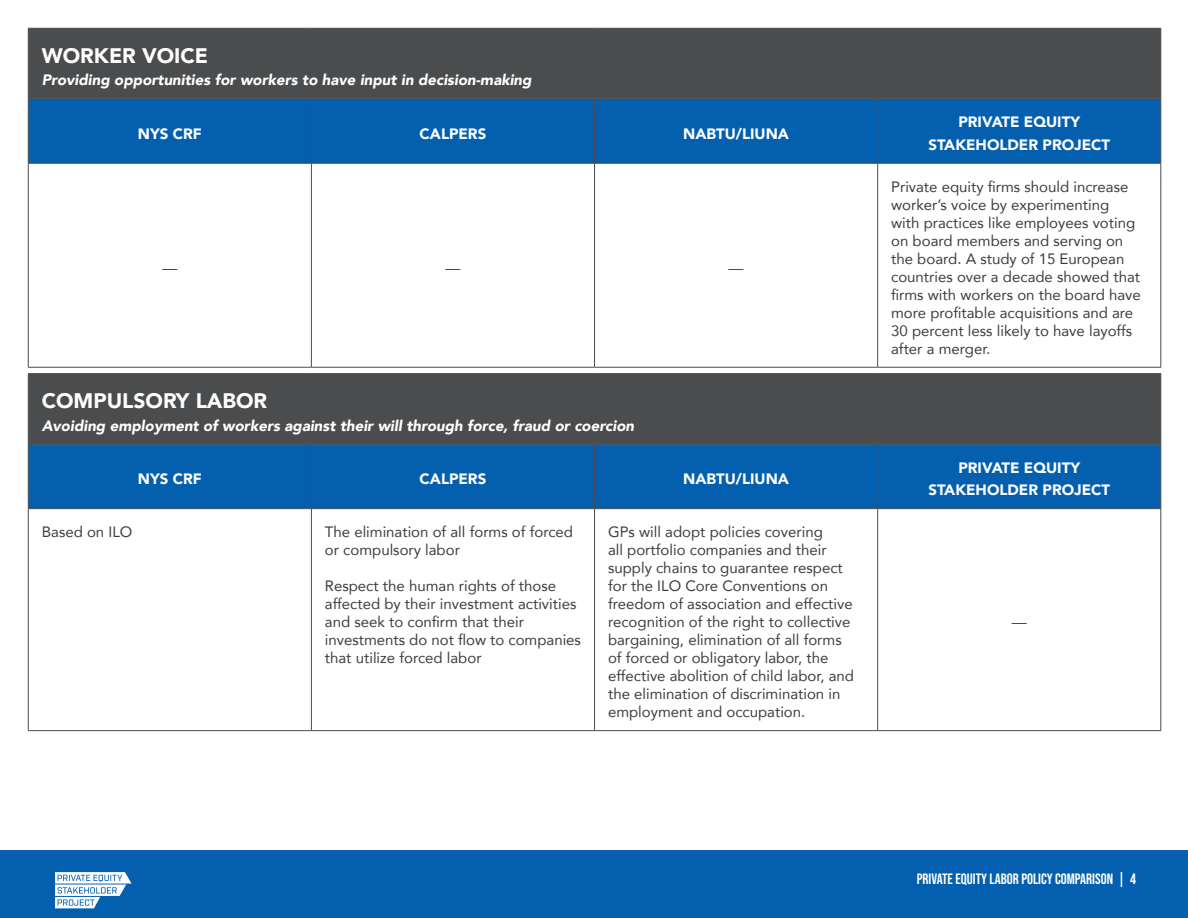
<style>
.page{position:relative;width:1188px;height:918px;background:#fff}
.page>*{position:absolute;margin:0;border:0;box-sizing:border-box;transform-origin:0 0}
.Report_Body{font:900 21px "Avenir";color:#fff}
.Report_Body-2{font:15px/18px "Avenir";color:#3e3e3f}
.Report_Body-3{font:italic 900 15px "Avenir";color:#fff}
.Report_Body-4{font:900 15px "Avenir";color:#fff}
.t1{font:15px "Bebas Neue";color:#fff}
</style>
<div class="page">
<div style="left:0;top:850px;width:1188px;height:68px;background:#0460af"></div>
<svg style="left:55px;top:872px;width:77px;height:36px"></svg>
<div style="left:29px;top:29px;width:1132px;height:70px;background:#4b4c4d"></div>
<div style="left:29px;top:100px;width:1132px;height:63px;background:#0460af"></div>
<hr style="left:28px;top:28px;width:283px;height:1px;background:#4b4c4d">
<hr style="left:28px;top:28px;width:1px;height:71px;background:#4b4c4d">
<hr style="left:311px;top:28px;width:284px;height:1px;background:#4b4c4d">
<hr style="left:595px;top:28px;width:283px;height:1px;background:#4b4c4d">
<hr style="left:878px;top:28px;width:283px;height:1px;background:#4b4c4d">
<hr style="left:877px;top:28px;width:1px;height:71px;background:#4b4c4d">
<hr style="left:1161px;top:28px;width:1px;height:71px;background:#4b4c4d">
<hr style="left:28px;top:99px;width:283px;height:1px;background:#4b4c4d">
<hr style="left:28px;top:99px;width:1px;height:64px;background:#4b4c4d">
<hr style="left:311px;top:99px;width:284px;height:1px;background:#4b4c4d">
<hr style="left:311px;top:99px;width:1px;height:64px;background:#4b4c4d">
<hr style="left:595px;top:99px;width:283px;height:1px;background:#4b4c4d">
<hr style="left:594px;top:99px;width:1px;height:64px;background:#4b4c4d">
<hr style="left:878px;top:99px;width:283px;height:1px;background:#4b4c4d">
<hr style="left:877px;top:99px;width:1px;height:64px;background:#4b4c4d">
<hr style="left:1161px;top:99px;width:1px;height:64px;background:#4b4c4d">
<hr style="left:28px;top:163px;width:283px;height:1px;background:#4b4c4d">
<hr style="left:28px;top:163px;width:1px;height:204px;background:#4b4c4d">
<hr style="left:311px;top:163px;width:284px;height:1px;background:#4b4c4d">
<hr style="left:311px;top:163px;width:1px;height:204px;background:#4b4c4d">
<hr style="left:595px;top:163px;width:283px;height:1px;background:#4b4c4d">
<hr style="left:594px;top:163px;width:1px;height:204px;background:#4b4c4d">
<hr style="left:878px;top:163px;width:283px;height:1px;background:#4b4c4d">
<hr style="left:877px;top:163px;width:1px;height:204px;background:#4b4c4d">
<hr style="left:1161px;top:163px;width:1px;height:204px;background:#4b4c4d">
<hr style="left:28px;top:367px;width:283px;height:1px;background:#4b4c4d">
<hr style="left:311px;top:367px;width:284px;height:1px;background:#4b4c4d">
<hr style="left:595px;top:367px;width:283px;height:1px;background:#4b4c4d">
<hr style="left:878px;top:367px;width:283px;height:1px;background:#4b4c4d">
<div style="left:29px;top:374px;width:1132px;height:70px;background:#4b4c4d"></div>
<div style="left:29px;top:445px;width:1132px;height:63px;background:#0460af"></div>
<hr style="left:28px;top:373px;width:283px;height:1px;background:#4b4c4d">
<hr style="left:28px;top:374px;width:1px;height:70px;background:#4b4c4d">
<hr style="left:311px;top:373px;width:284px;height:1px;background:#4b4c4d">
<hr style="left:595px;top:373px;width:283px;height:1px;background:#4b4c4d">
<hr style="left:878px;top:373px;width:283px;height:1px;background:#4b4c4d">
<hr style="left:877px;top:374px;width:1px;height:70px;background:#4b4c4d">
<hr style="left:1161px;top:374px;width:1px;height:70px;background:#4b4c4d">
<hr style="left:28px;top:444px;width:283px;height:1px;background:#4b4c4d">
<hr style="left:28px;top:444px;width:1px;height:64px;background:#4b4c4d">
<hr style="left:311px;top:444px;width:284px;height:1px;background:#4b4c4d">
<hr style="left:311px;top:444px;width:1px;height:64px;background:#4b4c4d">
<hr style="left:595px;top:444px;width:283px;height:1px;background:#4b4c4d">
<hr style="left:594px;top:444px;width:1px;height:64px;background:#4b4c4d">
<hr style="left:878px;top:444px;width:283px;height:1px;background:#4b4c4d">
<hr style="left:877px;top:444px;width:1px;height:64px;background:#4b4c4d">
<hr style="left:1161px;top:444px;width:1px;height:64px;background:#4b4c4d">
<hr style="left:28px;top:508px;width:283px;height:1px;background:#4b4c4d">
<hr style="left:28px;top:509px;width:1px;height:221px;background:#4b4c4d">
<hr style="left:311px;top:508px;width:284px;height:1px;background:#4b4c4d">
<hr style="left:311px;top:509px;width:1px;height:221px;background:#4b4c4d">
<hr style="left:595px;top:508px;width:283px;height:1px;background:#4b4c4d">
<hr style="left:594px;top:509px;width:1px;height:221px;background:#4b4c4d">
<hr style="left:878px;top:508px;width:283px;height:1px;background:#4b4c4d">
<hr style="left:877px;top:509px;width:1px;height:221px;background:#4b4c4d">
<hr style="left:1161px;top:509px;width:1px;height:221px;background:#4b4c4d">
<hr style="left:28px;top:730px;width:283px;height:1px;background:#4b4c4d">
<hr style="left:311px;top:730px;width:284px;height:1px;background:#4b4c4d">
<hr style="left:595px;top:730px;width:283px;height:1px;background:#4b4c4d">
<hr style="left:878px;top:730px;width:283px;height:1px;background:#4b4c4d">
<p class="Report_Body" style="left:42px;top:37px;width:168px">WORKER VOICE</p>
<p class="Report_Body-3" style="left:42px;top:68px;width:491px">Providing opportunities for workers to have input in decision-making</p>
<p class="Report_Body-4" style="left:138px;top:120px;width:65px">NYS CRF</p>
<p class="Report_Body-4" style="left:420px;top:120px;width:68px">CALPERS</p>
<p class="Report_Body-4" style="left:683px;top:120px;width:107px">NABTU/LIUNA</p>
<p class="Report_Body-2" style="left:162px;top:258px;width:16px">—</p>
<p class="Report_Body-2" style="left:445px;top:258px;width:16px">—</p>
<p class="Report_Body-2" style="left:729px;top:258px;width:16px">—</p>
<p class="Report_Body" style="left:42px;top:383px;width:227px">COMPULSORY LABOR</p>
<p class="Report_Body-3" style="left:42px;top:413px;width:594px">Avoiding employment of workers against their will through force, fraud or coercion</p>
<p class="Report_Body-4" style="left:138px;top:466px;width:65px">NYS CRF</p>
<p class="Report_Body-4" style="left:420px;top:466px;width:68px">CALPERS</p>
<p class="Report_Body-4" style="left:683px;top:466px;width:107px">NABTU/LIUNA</p>
<p class="Report_Body-2" style="left:42px;top:523px;width:92px">Based on ILO</p>
<p class="Report_Body-2" style="left:325px;top:523px;width:250px">The elimination of all forms of forced or compulsory labor</p>
<p class="Report_Body-2" style="left:325px;top:577px;width:258px">Respect the human rights of those affected by their investment activities and seek to confirm that their investments do not flow to companies that utilize forced labor</p>
<p class="Report_Body-2" style="left:608px;top:523px;width:248px">GPs will adopt policies covering<br>all portfolio companies and their supply chains to guarantee respect for the ILO Core Conventions on freedom of association and effective recognition of the right to collective bargaining, elimination of all forms of forced or obligatory labor, the effective abolition of child labor, and the elimination of discrimination in employment and occupation.</p>
<p class="Report_Body-4" style="left:958px;top:109px;width:123px">PRIVATE EQUITY</p>
<p class="Report_Body-4" style="left:928px;top:132px;width:183px">STAKEHOLDER PROJECT</p>
<p class="Report_Body-2" style="left:891px;top:177px;width:251px">Private equity firms should increase worker’s voice by experimenting with practices like employees voting on board members and serving on the board. A study of 15 European countries over a decade showed that firms with workers on the board have more profitable acquisitions and are 30 percent less likely to have layoffs after a merger.</p>
<p class="Report_Body-4" style="left:958px;top:455px;width:123px">PRIVATE EQUITY</p>
<p class="Report_Body-4" style="left:928px;top:477px;width:183px">STAKEHOLDER PROJECT</p>
<p class="Report_Body-2" style="left:1012px;top:613px;width:16px">—</p>
<p class="t1" style="left:917px;top:871px;width:221px">PRIVATE EQUITY LABOR POLICY COMPARISON | 4</p>
</div>
